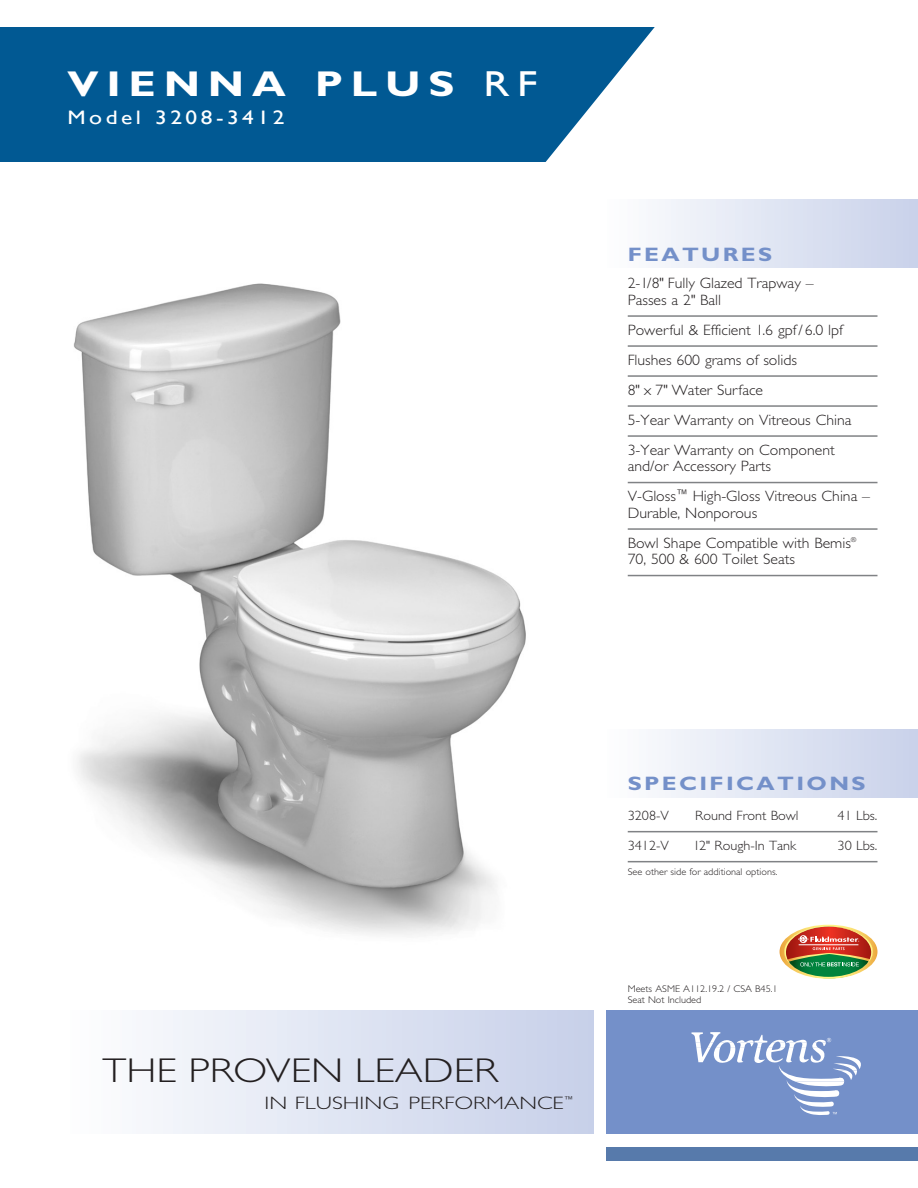
<style>
.page{position:relative;width:918px;height:1188px;background:#fff}
.page>*{position:absolute;margin:0;border:0;box-sizing:border-box;transform-origin:0 0}
.t1{font:700 36px "Gill Sans";letter-spacing:.18em;color:#fff;scale:1.2 1}
.t2{font:300 34.5px "Gill Sans";color:#231f20;scale:1.21 1}
.t3{font:700 19.5px "Gill Sans";letter-spacing:.1em;color:#7490c9;scale:1.2 1}
.t4{font:19.5px "Gill Sans";letter-spacing:.15em;color:#fff;scale:1.2 1}
.t5{font:300 18px "Gill Sans";color:#231f20;scale:1.29 1}
.t6{font:300 15px/30px "Gill Sans";color:#231f20;scale:1.05 1}
.t7{font:300 13.5px "Gill Sans";color:#231f20;scale:1.05 1}
.t8{font:300 9.75px/11.2px "Gill Sans";color:#231f20;scale:1.05 1}
.t9{font:300 6.75px "Gill Sans";color:#231f20;scale:1.05 1}
.s1{font-weight:400}
</style>
<div class="page">
<div style="left:606px;top:200px;width:312px;height:68px;background:linear-gradient(to right,#fdfefe,#c8d1ea)"></div>
<div style="left:606px;top:729px;width:312px;height:68px;background:linear-gradient(to right,#fdfefe,#c8d1ea)"></div>
<div style="left:68px;top:1010px;width:526px;height:124px;background:linear-gradient(to right,#fdfefe,#c6cfe9)"></div>
<div style="left:606px;top:1010px;width:312px;height:124px;background:#7490c9"></div>
<div style="left:606px;top:1148px;width:312px;height:13px;background:#577aab"></div>
<svg style="left:691px;top:1032px;width:170px;height:83px"></svg>
<svg style="left:0;top:27px;width:655px;height:135px;background:#16669c"></svg>
<img style="left:780px;top:925px;width:98px;height:54px">
<img style="left:73px;top:283px;width:453px;height:652px">
<hr style="left:628px;top:315px;width:250px;height:2px;background:#808285">
<hr style="left:628px;top:345px;width:250px;height:2px;background:#808285">
<hr style="left:628px;top:375px;width:250px;height:2px;background:#808285">
<hr style="left:628px;top:405px;width:250px;height:2px;background:#808285">
<hr style="left:628px;top:435px;width:250px;height:2px;background:#808285">
<hr style="left:628px;top:482px;width:250px;height:1px;background:#808285">
<hr style="left:628px;top:528px;width:250px;height:2px;background:#808285">
<hr style="left:628px;top:575px;width:250px;height:1px;background:#808285">
<hr style="left:628px;top:831px;width:250px;height:1px;background:#808285">
<hr style="left:628px;top:861px;width:250px;height:1px;background:#808285">
<h1 class="t1" style="left:68px;top:63px;width:393px">VIENNA PLUS <span class="s1">rf</span></h1>
<h3 class="t4" style="left:68px;top:106px;width:182px">Model 3208-3412</h3>
<h3 class="t3" style="left:628px;top:243px;width:122px">FEATURES</h3>
<p class="t6" style="left:628px;top:275px;width:179px;line-height:16.5px">2-1/8" Fully Glazed Trapway –<br>Passes a 2" Ball</p>
<p class="t6" style="left:628px;top:315px;width:215px">Powerful &amp; Efficient 1.6 gpf/6.0 lpf<br>Flushes 600 grams of solids<br>8" x 7" Water Surface<br>5-Year Warranty on Vitreous China<br>3-Year Warranty on Component</p>
<p class="t6" style="left:628px;top:451px;width:232px">and/or Accessory Parts<br>V-Gloss<sup>™</sup> High-Gloss Vitreous China –</p>
<p class="t6" style="left:628px;top:498px;width:214px">Durable, Nonporous<br>Bowl Shape Compatible with Bemis</p>
<p class="t9" style="left:851px;top:535px;width:7px">®</p>
<p class="t6" style="left:628px;top:544px;width:161px">70, 500 &amp; 600 Toilet Seats</p>
<h2 class="t2" style="left:103px;top:1051px;width:328px">THE PROVEN LEADER</h2>
<p class="t5" style="left:265px;top:1093px;width:241px">IN FLUSHING PERFORMANCE<sup>™</sup></p>
<h3 class="t3" style="left:628px;top:772px;width:200px">SPECIFICATIONS</h3>
<p class="t7" style="left:628px;top:808px;width:41px">3208-V</p>
<p class="t7" style="left:695px;top:808px;width:100px">Round Front Bowl</p>
<p class="t7" style="left:838px;top:808px;width:40px">41 Lbs.</p>
<p class="t7" style="left:628px;top:838px;width:41px">3412-V</p>
<p class="t7" style="left:693px;top:838px;width:100px">12" Rough-In Tank</p>
<p class="t7" style="left:838px;top:838px;width:40px">30 Lbs.</p>
<p class="t8" style="left:628px;top:866px;width:144px">See other side for additional options.</p>
<p class="t8" style="left:628px;top:983px;width:144px">Meets ASME A112.19.2 / CSA B45.1<br>Seat Not Included</p>
</div>
